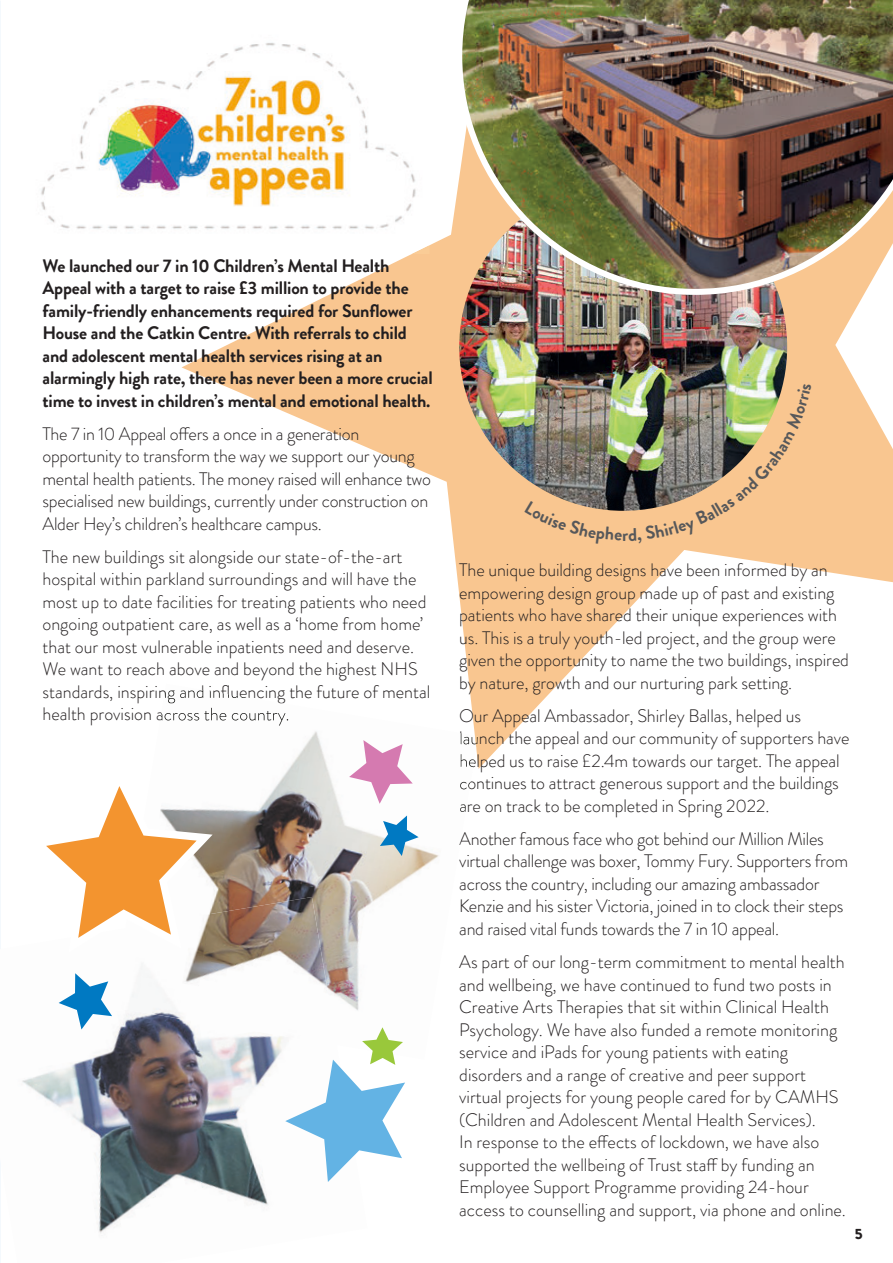
<style>
.page{position:relative;width:893px;height:1263px;background:#fff}
.page>*{position:absolute;margin:0;border:0;box-sizing:border-box;transform-origin:0 0}
.t1{font:300 18px/22.5px "Brandon Grotesque";letter-spacing:-.005em;color:#231f20}
.t2{font:700 18px/22.5px "Brandon Grotesque";letter-spacing:-.01em;color:#231f20}
.t3{font:700 18px "Brandon Grotesque";color:#57585a}
.t4{font:900 15px "Brandon Grotesque";color:#231f20}
</style>
<div class="page">
<svg style="left:182px;top:201px;width:711px;height:568px"></svg>
<img style="left:459px;top:183px;width:328px;height:328px;border-radius:164px">
<img style="left:456px;top:0;width:437px;height:295px">
<img style="left:170px;top:684px;width:306px;height:244px">
<img style="left:165px;top:685px;width:118px;height:18px">
<img style="left:160px;top:708px;width:129px;height:18px">
<img style="left:461px;top:733px;width:15px;height:17px">
<svg style="left:475px;top:735px;width:3px;height:13px"></svg>
<img style="left:461px;top:754px;width:14px;height:18px">
<img style="left:460px;top:777px;width:11px;height:18px">
<img style="left:460px;top:799px;width:8px;height:18px">
<img style="left:459px;top:832px;width:3px;height:16px">
<img style="left:0;top:928px;width:359px;height:335px">
<img style="left:112px;top:897px;width:225px;height:148px">
<svg style="left:349px;top:740px;width:64px;height:64px"></svg>
<svg style="left:59px;top:973px;width:53px;height:56px"></svg>
<svg style="left:30px;top:768px;width:183px;height:185px"></svg>
<svg style="left:380px;top:815px;width:39px;height:41px"></svg>
<svg style="left:285px;top:1027px;width:120px;height:155px"></svg>
<img style="left:41px;top:42px;width:389px;height:212px">
<img style="left:412px;top:245px;width:18px;height:9px">
<svg style="left:524px;top:501px;width:98px;height:44px"></svg>
<img style="left:628px;top:383px;width:184px;height:161px">
<p class="t2" style="left:43px;top:254px;width:392px">We launched our 7 in 10 Children’s Mental Health Appeal with a target to raise £3 million to provide the family-friendly enhancements required for Sunflower House and the Catkin Centre. With referrals to child and adolescent mental health services rising at an alarmingly high rate, there has never been a more crucial time to invest in children’s mental and emotional health.</p>
<p class="t1" style="left:43px;top:422px;width:390px">The 7 in 10 Appeal o ers a once in a generation opportunity to transform the way we support our young mental health patients. The money raised will enhance two specialised new buildings, currently under construction on Alder Hey’s children’s healthcare campus.</p>
<p class="t1" style="left:43px;top:545px;width:389px">The new buildings sit alongside our state-of-the-art hospital within parkland surroundings and will have the most up to date facilities for treating patients who need ongoing outpatient care, as well as a ‘home from home’ that our most vulnerable inpatients need and deserve.<br>We want to reach above and beyond the highest NHS standards, inspiring and influencing the future of mental health provision across the country.</p>
<p class="t3" style="left:622px;top:522px;width:8px">r</p>
<p class="t1" style="left:459px;top:559px;width:391px">The unique building designs have been informed by an empowering design group made up of past and existing patients who have shared their unique experiences with us. This is a truly youth-led project, and the group were given the opportunity to name the two buildings, inspired by nature, growth and our nurturing park setting.</p>
<p class="t1" style="left:459px;top:704px;width:392px">Our Appeal Ambassador, Shirley Ballas, helped us launch the appeal and our community of supporters have helped us to raise £2.4m towards our target. The appeal continues to attract generous support and the buildings are on track to be completed in Spring 2022.</p>
<p class="t1" style="left:459px;top:827px;width:390px">Another famous face who got behind our Million Miles virtual challenge was boxer, Tommy Fury. Supporters from across the country, including our amazing ambassador Kenzie and his sister Victoria, joined in to clock their steps and raised vital funds towards the 7 in 10 appeal.</p>
<p class="t1" style="left:459px;top:951px;width:388px">As part of our long-term commitment to mental health and wellbeing, we have continued to fund two posts in Creative Arts Therapies that sit within Clinical Health Psychology. We have also funded a remote monitoring service and iPads for young patients with eating disorders and a range of creative and peer support virtual projects for young people cared for by CAMHS (Children and Adolescent Mental Health Services).<br>In response to the e ects of lockdown, we have also supported the wellbeing of Trust sta by funding an Employee Support Programme providing 24-hour access to counselling and support, via phone and online.</p>
<p class="t4" style="left:855px;top:1224px;width:9px">5</p>
</div>
